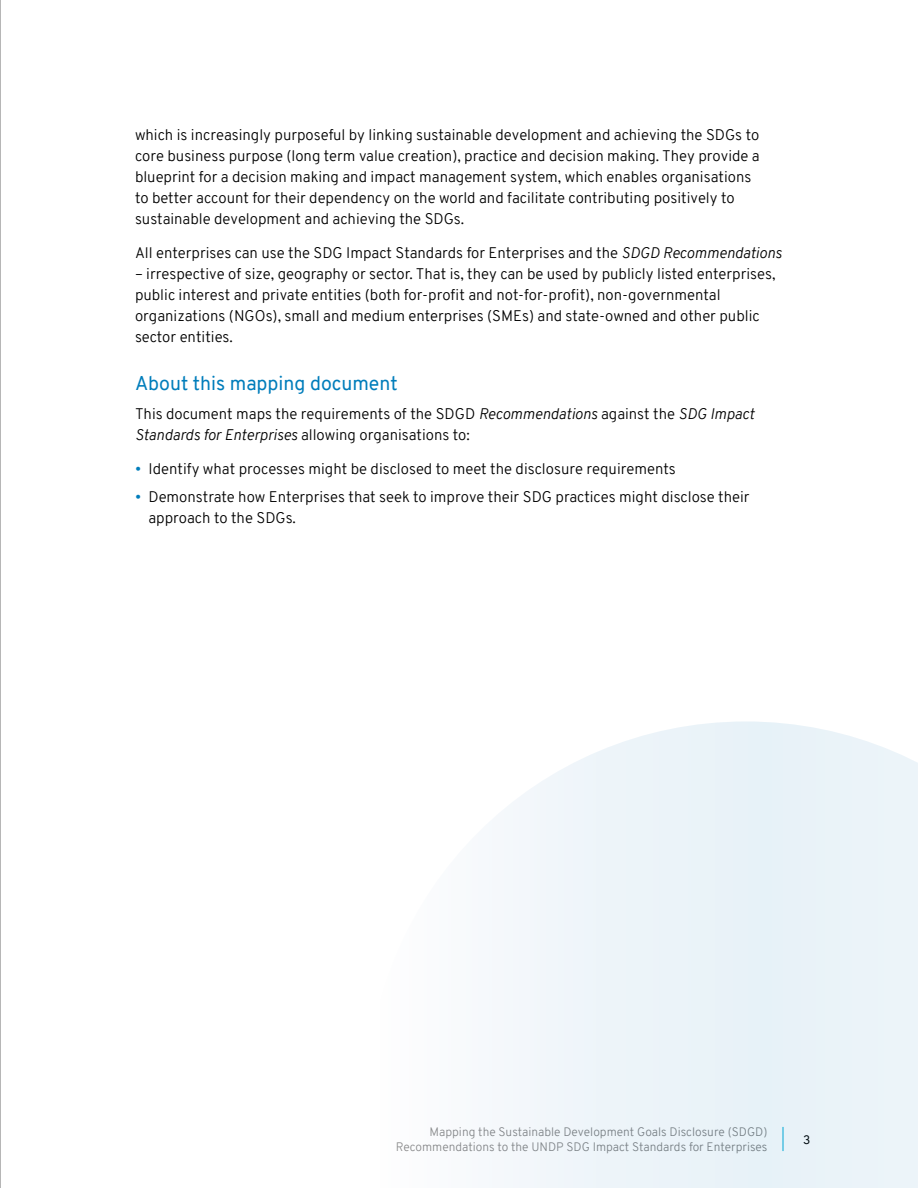
<style>
.page{position:relative;width:918px;height:1188px;background:#fff}
.page>*{position:absolute;margin:0;border:0;box-sizing:border-box;transform-origin:0 0}
.t1{font:19.5px "Overpass";color:#007dbb}
.t2{font:300 15px/21px "Overpass";color:#000}
.t3{font:300 12px/15px "Overpass";color:#808080;text-align:right}
.t4{font:12px "Overpass";color:#000}
.s1{font-style:italic}
.s2{color:#007dbb}
</style>
<div class="page">
<hr style="left:0;top:0;width:1px;height:1188px;background:#000">
<svg style="left:504px;top:721px;width:414px;height:467px"></svg>
<p class="t2" style="left:135px;top:124px;width:626px">which is increasingly purposeful by linking sustainable development and achieving the SDGs to core business purpose (long term value creation), practice and decision making. They provide a blueprint for a decision making and impact management system, which enables organisations to better account for their dependency on the world and facilitate contributing positively to sustainable development and achieving the SDGs.</p>
<p class="t2" style="left:135px;top:242px;width:648px">All enterprises can use the SDG Impact Standards for Enterprises and the <span class="s1">SDGD Recommendations</span></p>
<p class="t2" style="left:135px;top:263px;width:642px">– irrespective of size, geography or sector. That is, they can be used by publicly listed enterprises, public interest and private entities (both for-profit and not-for-profit), non-governmental organizations (NGOs), small and medium enterprises (SMEs) and state-owned and other public sector entities.</p>
<h1 class="t1" style="left:135px;top:369px;width:264px">About this mapping document</h1>
<p class="t2" style="left:135px;top:403px;width:621px">This document maps the requirements of the SDGD <span class="s1">Recommendations</span> against the <span class="s1">SDG Impact<br>Standards for Enterprises</span> allowing organisations to:</p>
<p class="t2" style="left:135px;top:458px;width:542px"><span class="s2">•</span> Identify what processes might be disclosed to meet the disclosure requirements</p>
<p class="t2" style="left:148px;top:486px;width:603px;text-indent:-14px"><span class="s2">•</span> Demonstrate how Enterprises that seek to improve their SDG practices might disclose their approach to the SDGs.</p>
<p class="t3" style="left:396px;top:1124px;width:373px">Mapping the Sustainable Development Goals Disclosure (SDGD)<br>Recommendations to the UNDP SDG Impact Standards for Enterprises</p>
<p class="t4" style="left:803px;top:1131px;width:9px">3</p>
</div>
